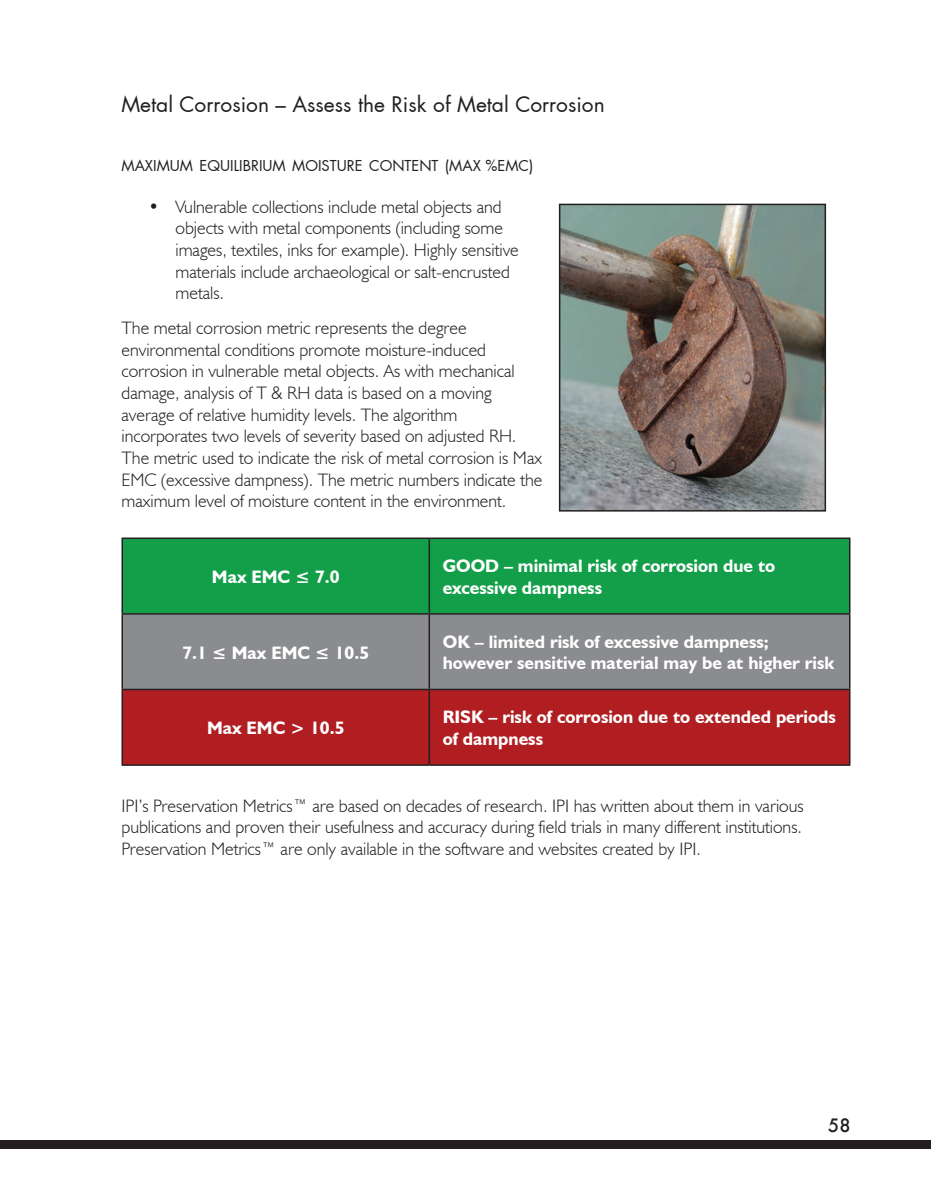
<style>
.page{position:relative;width:945px;height:1202px;background:#fff}
.page>*{position:absolute;margin:0;border:0;box-sizing:border-box;transform-origin:0 0}
.t1{font:21px "Futura";color:#231f20}
.t2{font:300 18px/21.6px "Humanist 521 BT";color:#231f20}
.t3{font:700 18px/21.6px "Humanist 521 BT";color:#fff}
.t4{font:500 18px "Futura";color:#231f20}
.t5{font:14.7px "Futura";color:#231f20}
.s1{font-size:15px}
</style>
<div class="page">
<div style="left:0;top:1140px;width:932px;height:8px;background:#231f20"></div>
<div style="left:123px;top:539px;width:726px;height:74px;background:#139f49"></div>
<div style="left:123px;top:614px;width:726px;height:74px;background:#8a8c8f"></div>
<div style="left:123px;top:690px;width:726px;height:74px;background:#b01e22"></div>
<hr style="left:122px;top:537px;width:307px;height:2px;background:#231f20">
<hr style="left:122px;top:539px;width:1px;height:74px;background:#231f20">
<hr style="left:429px;top:537px;width:421px;height:2px;background:#231f20">
<hr style="left:429px;top:539px;width:1px;height:74px;background:#231f20">
<hr style="left:849px;top:539px;width:1px;height:74px;background:#231f20">
<hr style="left:122px;top:613px;width:307px;height:1px;background:#231f20">
<hr style="left:122px;top:614px;width:1px;height:74px;background:#231f20">
<hr style="left:429px;top:613px;width:421px;height:1px;background:#231f20">
<hr style="left:429px;top:614px;width:1px;height:74px;background:#231f20">
<hr style="left:849px;top:614px;width:1px;height:74px;background:#231f20">
<hr style="left:122px;top:688px;width:307px;height:2px;background:#231f20">
<hr style="left:122px;top:690px;width:1px;height:74px;background:#231f20">
<hr style="left:429px;top:688px;width:421px;height:2px;background:#231f20">
<hr style="left:429px;top:690px;width:1px;height:74px;background:#231f20">
<hr style="left:849px;top:690px;width:1px;height:74px;background:#231f20">
<hr style="left:122px;top:764px;width:307px;height:2px;background:#231f20">
<hr style="left:429px;top:764px;width:421px;height:2px;background:#231f20">
<img style="left:562px;top:207px;width:261px;height:301px">
<div style="left:559px;top:204px;width:267px;height:307px;border:2px solid #231f20"></div>
<p class="t1" style="left:122px;top:91px;width:485px">Metal Corrosion – Assess the Risk of Metal Corrosion</p>
<p class="t5" style="left:122px;top:156px;width:413px">MAXIMUM EQUILIBRIUM MOISTURE CONTENT <span class="s1">(</span>MAX <span class="s1">%</span>EMC<span class="s1">)</span></p>
<p class="t2" style="left:176px;top:195px;width:345px;text-indent:-27px">• Vulnerable collections include metal objects and objects with metal components (including some images, textiles, inks for example). Highly sensitive materials include archaeological or salt-encrusted metals.</p>
<p class="t2" style="left:122px;top:317px;width:423px">The metal corrosion metric represents the degree environmental conditions promote moisture-induced corrosion in vulnerable metal objects. As with mechanical damage, analysis of T &amp; RH data is based on a moving average of relative humidity levels. The algorithm incorporates two levels of severity based on adjusted RH.<br>The metric used to indicate the risk of metal corrosion is Max EMC (excessive dampness). The metric numbers indicate the maximum level of moisture content in the environment.</p>
<p class="t3" style="left:212px;top:565px;width:129px">Max EMC ≤ 7.0</p>
<p class="t3" style="left:443px;top:555px;width:334px">GOOD – minimal risk of corrosion due to excessive dampness</p>
<p class="t3" style="left:182px;top:641px;width:188px">7.1 ≤ Max EMC ≤ 10.5</p>
<p class="t3" style="left:443px;top:630px;width:393px">OK – limited risk of excessive dampness; however sensitive material may be at higher risk</p>
<p class="t3" style="left:207px;top:716px;width:139px">Max EMC &gt; 10.5</p>
<p class="t3" style="left:443px;top:706px;width:395px">RISK – risk of corrosion due to extended periods of dampness</p>
<p class="t2" style="left:122px;top:794px;width:684px;text-align:justify">IPI’s Preservation Metrics™ are based on decades of research. IPI has written about them in various publications and proven their usefulness and accuracy during field trials in many different institutions.<br>Preservation Metrics™ are only available in the software and websites created by IPI.</p>
<p class="t4" style="left:828px;top:1113px;width:24px">58</p>
</div>
